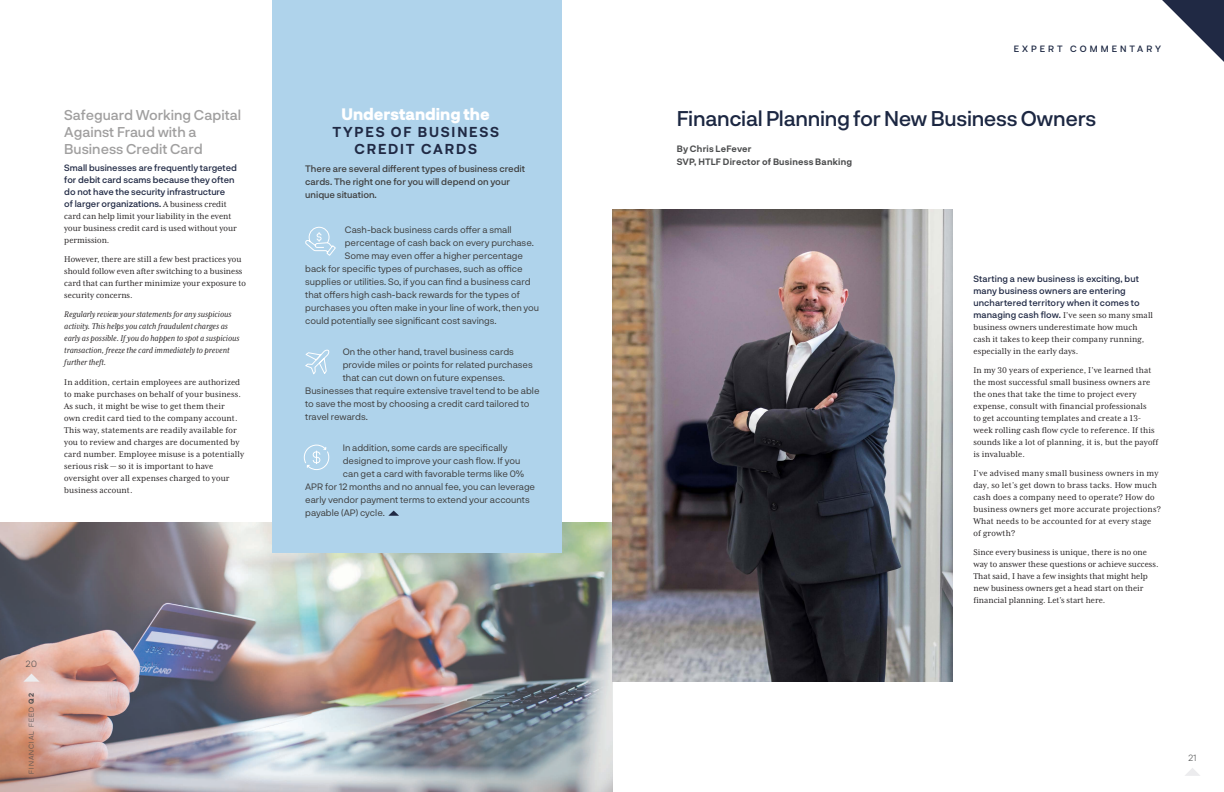
<style>
.page{position:relative;width:1224px;height:792px;background:#fff}
.page>*{position:absolute;margin:0;border:0;box-sizing:border-box;transform-origin:0 0}
.t1{font:500 21px "Neurial Grotesk";letter-spacing:-.015em;color:#1c2742}
.t2{font:800 16px "Neurial Grotesk";color:#fff}
.t3{font:500 14px/17px "Neurial Grotesk";color:#a09f9f}
.t4{font:700 14px/17px "Neurial Grotesk";letter-spacing:.13em;color:#202944;text-align:center}
.t5{font:9.5px/12px "Mrs Eaves XL Serif Nar OT";letter-spacing:.01em;color:#231f20}
.t6{font:italic 9.5px/12px "Mrs Eaves XL Serif Nar OT";color:#231f20}
.t7{font:9.2px "Neurial Grotesk";color:#3f3f3f}
.t8{font:500 9.2px/13px "Neurial Grotesk";color:#3f3f3f}
.t9{font:500 9px/12px "Neurial Grotesk";color:#202944}
.t10{font:700 9px/13.5px "Neurial Grotesk";letter-spacing:.025em;color:#4b4c4d}
.t11{font:500 9px "Neurial Grotesk";letter-spacing:.33em;color:#1c2742}
.t12{font:300 9px "Neurial Grotesk";color:#4b4c4d}
.t13{font:300 7px "Neurial Grotesk";letter-spacing:.15em;color:#4b4c4d}
.s1{font-family:"Mrs Eaves XL Serif Nar OT";font-weight:400;font-size:9.5px;color:#231f20}
.s2{font-weight:700}
.s3{font-family:"Neurial Grotesk";font-weight:500;font-size:9px;color:#202944}
</style>
<div class="page">
<img style="left:0;top:522px;width:613px;height:270px">
<div style="left:272px;top:0;width:290px;height:552px;background:#afd3eb"></div>
<svg style="left:388px;top:511px;width:11px;height:5px"></svg>
<svg style="left:303px;top:444px;width:27px;height:26px"></svg>
<svg style="left:305px;top:349px;width:25px;height:26px"></svg>
<svg style="left:305px;top:226px;width:31px;height:30px"></svg>
<svg style="left:23px;top:674px;width:17px;height:8px"></svg>
<svg style="left:1162px;top:0;width:62px;height:62px"></svg>
<img style="left:612px;top:210px;width:341px;height:472px">
<svg style="left:1185px;top:768px;width:15px;height:8px"></svg>
<p class="t3" style="left:64px;top:106px;width:178px">Safeguard Working Capital<br>Against Fraud with a<br>Business Credit Card</p>
<p class="t9" style="left:64px;top:161px;width:174px">Small businesses are frequently targeted for debit card scams because they often do not have the security infrastructure<br>of larger organizations. <span class="s1">A business credit</span></p>
<p class="t5" style="left:64px;top:210px;width:174px">card can help limit your liability in the event your business credit card is used without your permission.</p>
<p class="t5" style="left:64px;top:253px;width:183px">However, there are still a few best practices you should follow even after switching to a business card that can further minimize your exposure to security concerns.</p>
<p class="t6" style="left:64px;top:309px;width:177px">Regularly review your statements for any suspicious activity. This helps you catch fraudulent charges as early as possible. If you do happen to spot a suspicious transaction, freeze the card immediately to prevent further theft.</p>
<p class="t5" style="left:64px;top:376px;width:181px">In addition, certain employees are authorized to make purchases on behalf of your business.<br>As such, it might be wise to get them their<br>own credit card tied to the company account.<br>This way, statements are readily available for you to review and charges are documented by card number. Employee misuse is a potentially serious risk — so it is important to have oversight over all expenses charged to your business account.</p>
<p class="t12" style="left:26px;top:657px;width:13px">20</p>
<p class="t13" style="left:27px;top:774px;width:83px;rotate:-90deg">FINANCIAL FEED <span class="s2">Q2</span></p>
<p class="t2" style="left:342px;top:102px;width:150px">Understanding the</p>
<p class="t4" style="left:332px;top:123px;width:168px">TYPES OF BUSINESS<br>CREDIT CARDS</p>
<p class="t8" style="left:305px;top:161px;width:221px">There are several different types of business credit cards. The right one for you will depend on your unique situation.</p>
<p class="t7" style="left:345px;top:223px;width:168px">Cash-back business cards offer a small</p>
<p class="t7" style="left:345px;top:236px;width:190px">percentage of cash back on every purchase.</p>
<p class="t7" style="left:345px;top:249px;width:180px">Some may even offer a higher percentage</p>
<p class="t7" style="left:305px;top:262px;width:219px">back for specific types of purchases, such as office</p>
<p class="t7" style="left:305px;top:275px;width:227px">supplies or utilities. So, if you can find a business card</p>
<p class="t7" style="left:305px;top:288px;width:216px">that offers high cash-back rewards for the types of</p>
<p class="t7" style="left:305px;top:301px;width:235px">purchases you often make in your line of work, then you</p>
<p class="t7" style="left:305px;top:314px;width:193px">could potentially see significant cost savings.</p>
<p class="t7" style="left:343px;top:345px;width:173px">On the other hand, travel business cards</p>
<p class="t7" style="left:343px;top:358px;width:192px">provide miles or points for related purchases</p>
<p class="t7" style="left:343px;top:371px;width:164px">that can cut down on future expenses.</p>
<p class="t7" style="left:305px;top:384px;width:236px">Businesses that require extensive travel tend to be able</p>
<p class="t7" style="left:305px;top:397px;width:226px">to save the most by choosing a credit card tailored to</p>
<p class="t7" style="left:305px;top:410px;width:64px">travel rewards.</p>
<p class="t7" style="left:343px;top:441px;width:166px">In addition, some cards are specifically</p>
<p class="t7" style="left:343px;top:454px;width:179px">designed to improve your cash flow. If you</p>
<p class="t7" style="left:343px;top:467px;width:183px">can get a card with favorable terms like 0%</p>
<p class="t7" style="left:305px;top:480px;width:231px">APR for 12 months and no annual fee, you can leverage</p>
<p class="t7" style="left:305px;top:493px;width:226px">early vendor payment terms to extend your accounts</p>
<p class="t7" style="left:305px;top:506px;width:81px">payable (AP) cycle.</p>
<p class="t11" style="left:1014px;top:43px;width:149px">EXPERT COMMENTARY</p>
<p class="t1" style="left:677px;top:104px;width:421px">Financial Planning for New Business Owners</p>
<p class="t10" style="left:677px;top:141px;width:177px">By Chris LeFever<br>SVP, HTLF Director of Business Banking</p>
<p class="t9" style="left:973px;top:272px;width:168px">Starting a new business is exciting, but many business owners are entering unchartered territory when it comes to</p>
<p class="t5" style="left:973px;top:309px;width:181px"><span class="s3">managing cash flow.</span> I’ve seen so many small business owners underestimate how much cash it takes to keep their company running, especially in the early days.</p>
<p class="t5" style="left:973px;top:364px;width:187px">In my 30 years of experience, I’ve learned that the most successful small business owners are the ones that take the time to project every expense, consult with financial professionals<br>to get accounting templates and create a 13- week rolling cash flow cycle to reference. If this sounds like a lot of planning, it is, but the payoff is invaluable.</p>
<p class="t5" style="left:973px;top:467px;width:189px">I’ve advised many small business owners in my day, so let’s get down to brass tacks. How much cash does a company need to operate? How do business owners get more accurate projections?<br>What needs to be accounted for at every stage of growth?</p>
<p class="t5" style="left:973px;top:546px;width:187px">Since every business is unique, there is no one way to answer these questions or achieve success.<br>That said, I have a few insights that might help new business owners get a head start on their financial planning. Let’s start here.</p>
<p class="t12" style="left:1188px;top:752px;width:10px">21</p>
</div>
